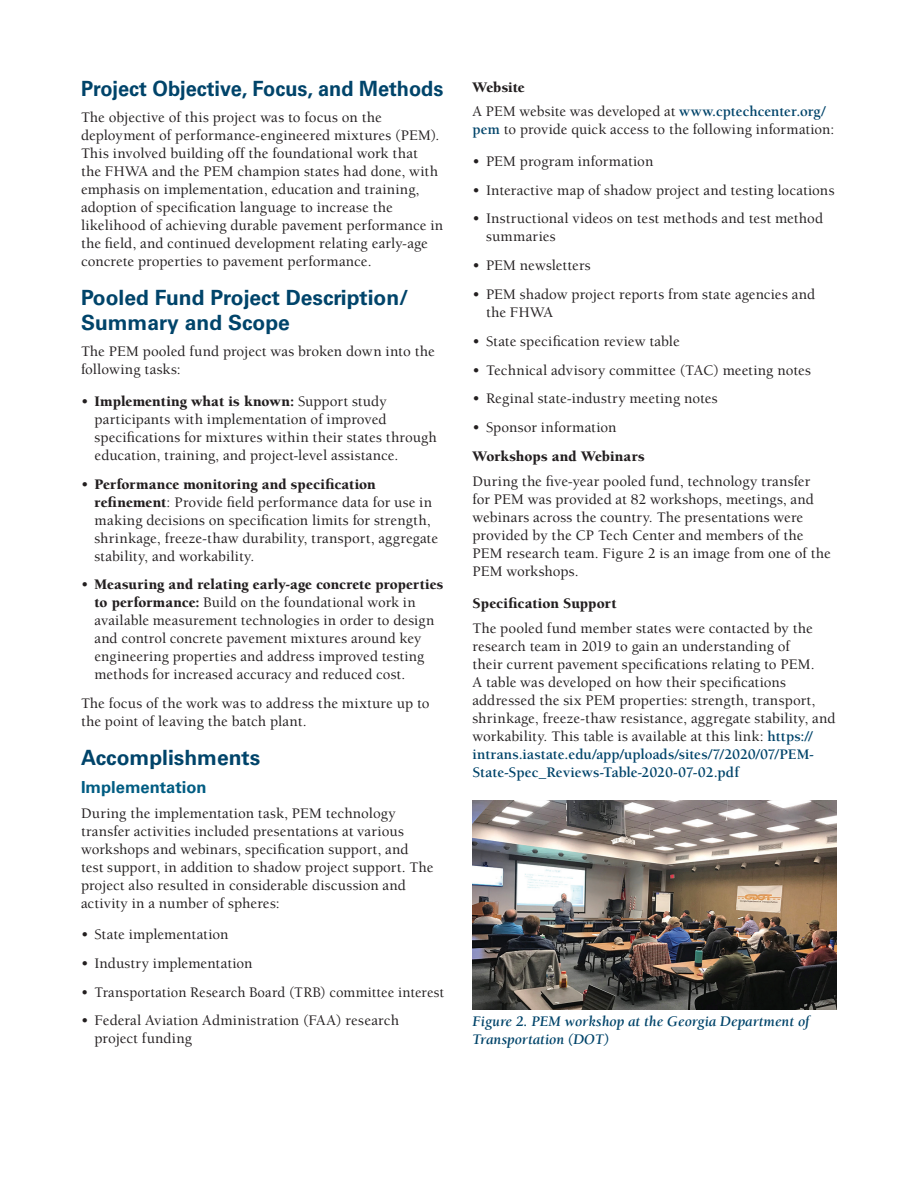
<style>
.page{position:relative;width:918px;height:1188px;background:#fff}
.page>*{position:absolute;margin:0;border:0;box-sizing:border-box;transform-origin:0 0}
.head_1{font:700 21px/25.2px "Univers LT Std";color:#00446a}
.head_1-2{font:700 21px "Univers LT Std";color:#00446a;scale:.95 1}
.head_2{font:700 16.5px "Univers LT Std";color:#005c82}
.Body_text{font:500 15px/18px "Berkeley Std";letter-spacing:.005em;color:#231f20}
.t1{font:italic 700 15px/18px "Berkeley Std";color:#00446a}
.head_3{font:900 15px "Berkeley Std";color:#231f20}
.s1{font-weight:900}
.s2{font-weight:700;color:#00446a}
</style>
<div class="page">
<img style="left:472px;top:800px;width:365px;height:210px">
<h1 class="head_1-2" style="left:81px;top:77px;width:383px">Project Objective, Focus, and Methods</h1>
<p class="Body_text" style="left:81px;top:109px;width:364px">The objective of this project was to focus on the deployment of performance-engineered mixtures (PEM).<br>This involved building off the foundational work that<br>the FHWA and the PEM champion states had done, with emphasis on implementation, education and training, adoption of specification language to increase the likelihood of achieving durable pavement performance in the field, and continued development relating early-age concrete properties to pavement performance.</p>
<h1 class="head_1" style="left:81px;top:285px;width:329px">Pooled Fund Project Description/<br>Summary and Scope</h1>
<p class="Body_text" style="left:81px;top:343px;width:355px">The PEM pooled fund project was broken down into the following tasks:</p>
<p class="Body_text" style="left:94px;top:392px;width:344px;text-indent:-14px">• <span class="s1">Implementing what is known:</span> Support study participants with implementation of improved specifications for mixtures within their states through education, training, and project-level assistance.</p>
<p class="Body_text" style="left:94px;top:475px;width:345px;text-indent:-14px">• <span class="s1">Performance monitoring and specification refinement</span>: Provide field performance data for use in making decisions on specification limits for strength, shrinkage, freeze-thaw durability, transport, aggregate stability, and workability.</p>
<p class="Body_text" style="left:94px;top:576px;width:350px;text-indent:-14px">• <span class="s1">Measuring and relating early-age concrete properties to performance:</span> Build on the foundational work in available measurement technologies in order to design and control concrete pavement mixtures around key engineering properties and address improved testing methods for increased accuracy and reduced cost.</p>
<p class="Body_text" style="left:81px;top:695px;width:350px">The focus of the work was to address the mixture up to the point of leaving the batch plant.</p>
<h1 class="head_1" style="left:81px;top:745px;width:181px">Accomplishments</h1>
<h2 class="head_2" style="left:81px;top:777px;width:127px">Implementation</h2>
<p class="Body_text" style="left:81px;top:804px;width:354px">During the implementation task, PEM technology transfer activities included presentations at various workshops and webinars, specification support, and test support, in addition to shadow project support. The project also resulted in considerable discussion and activity in a number of spheres:</p>
<p class="Body_text" style="left:81px;top:926px;width:149px">• State implementation</p>
<p class="Body_text" style="left:81px;top:954px;width:173px">• Industry implementation</p>
<p class="Body_text" style="left:81px;top:983px;width:365px">• Transportation Research Board (TRB) committee interest</p>
<p class="Body_text" style="left:94px;top:1012px;width:306px;text-indent:-14px">• Federal Aviation Administration (FAA) research project funding</p>
<h3 class="head_3" style="left:472px;top:79px;width:54px">Website</h3>
<p class="Body_text" style="left:472px;top:103px;width:363px">A PEM website was developed at <span class="s2">www.cptechcenter.org/ pem</span> to provide quick access to the following information:</p>
<p class="Body_text" style="left:472px;top:152px;width:182px">• PEM program information</p>
<p class="Body_text" style="left:472px;top:181px;width:364px">• Interactive map of shadow project and testing locations</p>
<p class="Body_text" style="left:486px;top:210px;width:339px;text-indent:-14px">• Instructional videos on test methods and test method summaries</p>
<p class="Body_text" style="left:472px;top:257px;width:120px">• PEM newsletters</p>
<p class="Body_text" style="left:486px;top:286px;width:331px;text-indent:-14px">• PEM shadow project reports from state agencies and the FHWA</p>
<p class="Body_text" style="left:472px;top:332px;width:209px">• State specification review table</p>
<p class="Body_text" style="left:472px;top:361px;width:340px">• Technical advisory committee (TAC) meeting notes</p>
<p class="Body_text" style="left:472px;top:390px;width:247px">• Reginal state-industry meeting notes</p>
<p class="Body_text" style="left:472px;top:419px;width:145px">• Sponsor information</p>
<h3 class="head_3" style="left:472px;top:448px;width:174px">Workshops and Webinars</h3>
<p class="Body_text" style="left:472px;top:472px;width:360px">During the five-year pooled fund, technology transfer for PEM was provided at 82 workshops, meetings, and webinars across the country. The presentations were provided by the CP Tech Center and members of the PEM research team. Figure 2 is an image from one of the PEM workshops.</p>
<h3 class="head_3" style="left:472px;top:595px;width:146px">Specification Support</h3>
<p class="Body_text" style="left:472px;top:619px;width:365px">The pooled fund member states were contacted by the research team in 2019 to gain an understanding of<br>their current pavement specifications relating to PEM.<br>A table was developed on how their specifications addressed the six PEM properties: strength, transport, shrinkage, freeze-thaw resistance, aggregate stability, and workability. This table is available at this link: <span class="s2">https:// intrans.iastate.edu/app/uploads/sites/7/2020/07/PEM-State-Spec_Reviews-Table-2020-07-02.pdf</span></p>
<p class="t1" style="left:472px;top:1012px;width:339px">Figure 2. PEM workshop at the Georgia Department of<br>Transportation (DOT)</p>
</div>
